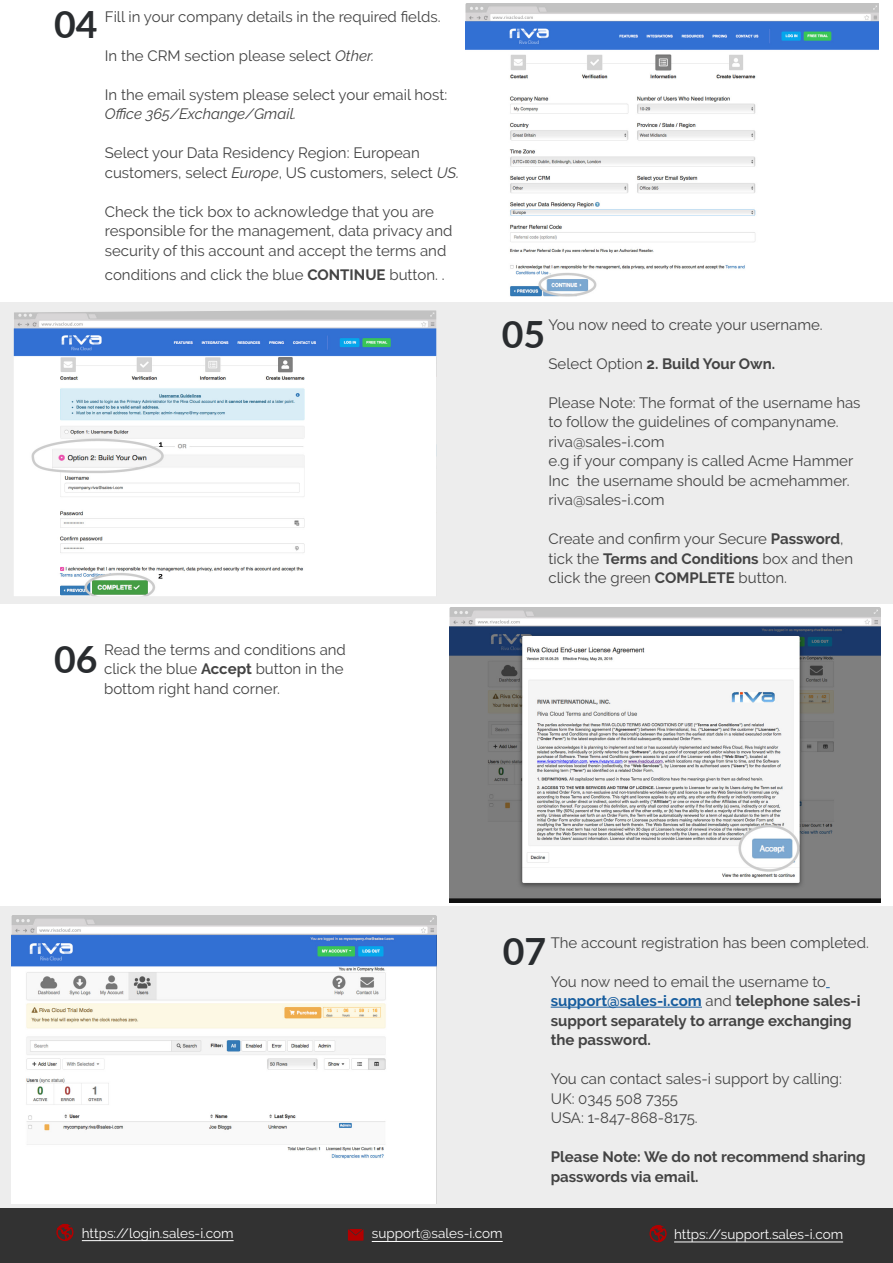
<style>
.page{position:relative;width:893px;height:1263px;background:#fff}
.page>*{position:absolute;margin:0;border:0;box-sizing:border-box;transform-origin:0 0}
.t1{font:700 37.5px "Lato";color:#292c2f}
.t2{font:15px/19.5px "Raleway";color:#434343}
.t3{font:700 15px/19.5px "Raleway";color:#434343}
.t4{font:13.5px "Raleway";color:#fff}
.s1{font-style:italic}
.s2{font-weight:700}
.s3{font-weight:400}
.s4{color:#175d9e}
</style>
<div class="page">
<div style="left:0;top:1208px;width:893px;height:55px;background:#323232"></div>
<div style="left:0;top:302px;width:893px;height:302px;background:#ededed"></div>
<img style="left:14px;top:310px;width:422px;height:286px">
<img style="left:466px;top:3px;width:412px;height:294px">
<svg style="left:348px;top:1229px;width:16px;height:12px"></svg>
<svg style="left:649px;top:1225px;width:18px;height:18px"></svg>
<hr style="left:372px;top:1241px;width:131px;height:1px;background:#fff">
<hr style="left:674px;top:1241px;width:169px;height:1px;background:#fff">
<svg style="left:56px;top:1223px;width:18px;height:18px"></svg>
<hr style="left:82px;top:1240px;width:152px;height:1px;background:#fff">
<div style="left:0;top:906px;width:893px;height:302px;background:#ededed"></div>
<img style="left:12px;top:915px;width:424px;height:288px">
<img style="left:450px;top:607px;width:430px;height:295px">
<hr style="left:551px;top:1007px;width:151px;height:1px;background:#175d9e">
<p class="t1" style="left:54px;top:-4px;width:45px">04</p>
<p class="t2" style="left:105px;top:6px;width:337px">Fill in your company details in the required fields.</p>
<p class="t2" style="left:105px;top:45px;width:271px">In the CRM section please select <span class="s1">Other.</span></p>
<p class="t2" style="left:105px;top:84px;width:344px">In the email system please select your email host:<br><span class="s1">Office 365/Exchange/Gmail.</span></p>
<p class="t2" style="left:105px;top:143px;width:356px">Select your Data Residency Region: European customers, select <span class="s1">Europe</span>, US customers, select <span class="s1">US.</span></p>
<p class="t2" style="left:105px;top:201px;width:349px">Check the tick box to acknowledge that you are responsible for the management, data privacy and security of this account and accept the terms and</p>
<p class="t2" style="left:105px;top:264px;width:341px">conditions and click the blue <span class="s2">CONTINUE</span> button. .</p>
<p class="t1" style="left:54px;top:632px;width:45px">06</p>
<p class="t2" style="left:104px;top:640px;width:243px">Read the terms and conditions and click the blue <span class="s2">Accept</span> button in the bottom right hand corner.</p>
<p class="t2" style="left:549px;top:315px;width:276px">You now need to create your username.</p>
<p class="t3" style="left:549px;top:354px;width:228px"><span class="s3">Select Option</span> 2. Build Your Own.</p>
<p class="t2" style="left:549px;top:393px;width:314px">Please Note: The format of the username has to follow the guidelines of companyname. riva@sales-i.com</p>
<p class="t2" style="left:549px;top:451px;width:306px">e.g if your company is called Acme Hammer<br>Inc the username should be acmehammer. riva@sales-i.com</p>
<p class="t2" style="left:549px;top:529px;width:306px">Create and confirm your Secure <span class="s2">Password</span>, tick the <span class="s2">Terms and Conditions</span> box and then click the green <span class="s2">COMPLETE</span> button.</p>
<p class="t1" style="left:502px;top:307px;width:45px">05</p>
<p class="t2" style="left:551px;top:932px;width:320px">The account registration has been completed.</p>
<p class="t3" style="left:551px;top:971px;width:311px"><span class="s3">You now need to email the username to </span><span class="s4">support@sales-i.com</span> <span class="s3">and</span> telephone sales-i support separately to arrange exchanging the password.</p>
<p class="t2" style="left:551px;top:1069px;width:293px">You can contact sales-i support by calling:</p>
<p class="t2" style="left:551px;top:1088px;width:129px">UK: 0345 508 7355</p>
<p class="t2" style="left:551px;top:1108px;width:149px">USA: 1-847-868-8175.</p>
<p class="t3" style="left:551px;top:1147px;width:317px">Please Note: We do not recommend sharing passwords via email.</p>
<p class="t1" style="left:503px;top:923px;width:45px">07</p>
<p class="t4" style="left:82px;top:1225px;width:153px">https://login.sales-i.com</p>
<p class="t4" style="left:372px;top:1226px;width:132px">support@sales-i.com</p>
<p class="t4" style="left:674px;top:1226px;width:171px">https://support.sales-i.com</p>
</div>
